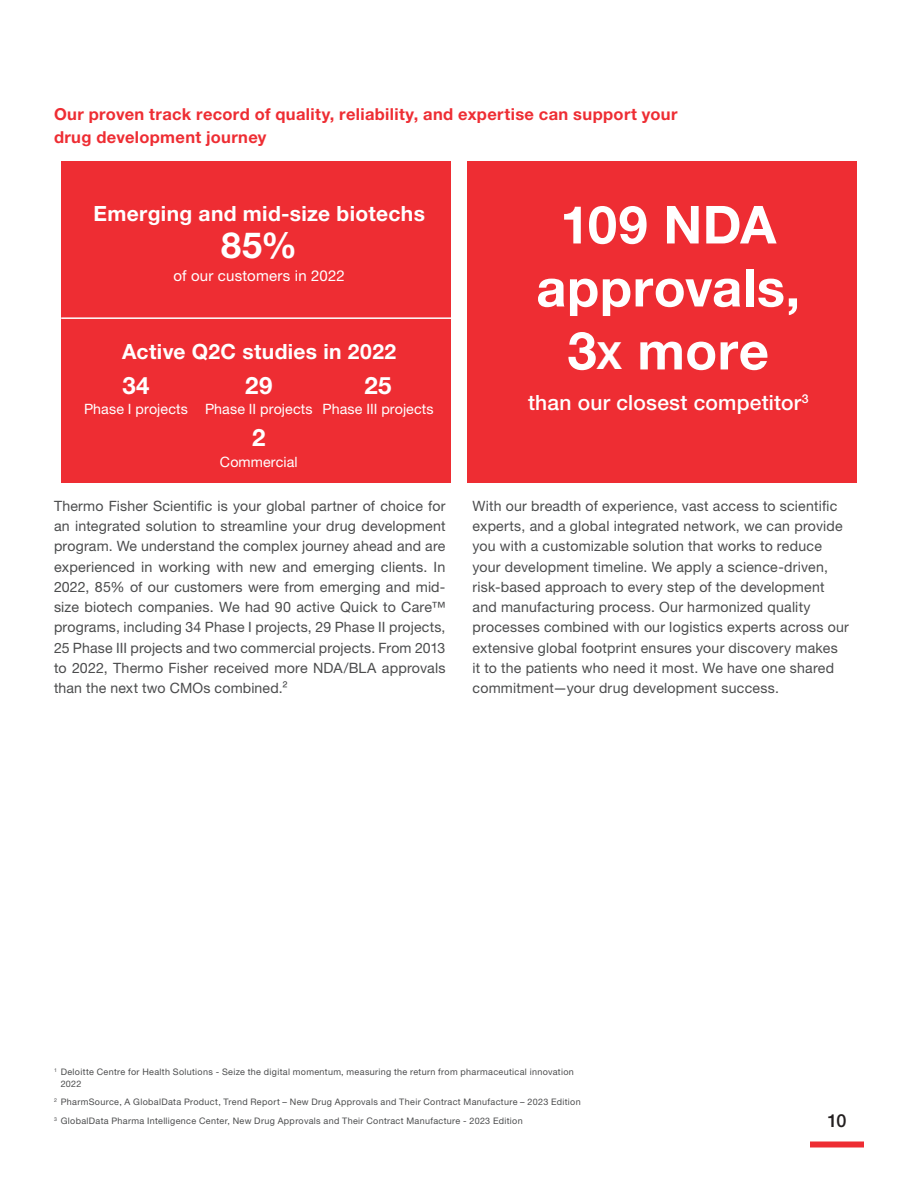
<style>
.page{position:relative;width:918px;height:1188px;background:#fff}
.page>*{position:absolute;margin:0;border:0;box-sizing:border-box;transform-origin:0 0}
.PATH_Broch_Body{font:700 52.5px/63px "Helvetica Neue LTW1 G";letter-spacing:.01em;color:#fff;text-align:center}
.PATH_Broch_Body-2{font:700 36px "Helvetica Neue LTW1 G";color:#fff}
.PATH_Broch_Subhead_1{font:700 24px "Helvetica Neue LTW1 G";color:#fff}
.PATH_Broch_Body-3{font:700 21px "Helvetica Neue LTW1 G";letter-spacing:.015em;color:#fff}
.PATH_Broch_Body-4{font:500 21px "Helvetica Neue LTW1 G";letter-spacing:.01em;color:#fff}
.t1{font:500 18px "Helvetica Neue LTW1 G";color:#231f20}
.PATH_Broch_Body-5{font:700 16.5px/22.5px "Helvetica Neue LTW1 G";letter-spacing:.02em;color:#ee2d33}
.PATH_Broch_Body-6{font:15px "Helvetica Neue LTW1 G";letter-spacing:.015em;color:#fff}
.PATH_Broch_Subhead_2{font:14.25px/20.2px "Helvetica Neue LTW1 G";letter-spacing:.015em;color:#4b4c4d;text-align:justify}
.PATH_Broch_Subhead_1-2{font:14.25px "Helvetica Neue LTW1 G";letter-spacing:.005em;color:#fff}
.PATH_Broch_Body_Bullets_1{font:9px/12px "Helvetica Neue LTW1 G";letter-spacing:.035em;color:#4b4c4d}
.s1{font-size:37.5px}
</style>
<div class="page">
<div style="left:810px;top:1142px;width:54px;height:6px;background:#ee2d33"></div>
<div style="left:61px;top:161px;width:390px;height:322px;background:#ee2d33"></div>
<hr style="left:61px;top:317px;width:390px;height:2px;background:#fff">
<div style="left:467px;top:161px;width:390px;height:322px;background:#ee2d33"></div>
<p class="PATH_Broch_Body-5" style="left:54px;top:103px;width:625px">Our proven track record of quality, reliability, and expertise can support your drug development journey</p>
<p class="PATH_Broch_Body-3" style="left:93px;top:201px;width:333px">Emerging and mid-size biotechs</p>
<p class="PATH_Broch_Body-2" style="left:221px;top:223px;width:78px">85%</p>
<p class="PATH_Broch_Body-6" style="left:173px;top:266px;width:173px">of our customers in 2022</p>
<p class="PATH_Broch_Body-3" style="left:122px;top:339px;width:276px">Active Q2C studies in 2022</p>
<p class="PATH_Broch_Subhead_1" style="left:122px;top:370px;width:29px">34</p>
<p class="PATH_Broch_Subhead_1-2" style="left:84px;top:400px;width:105px">Phase I projects</p>
<p class="PATH_Broch_Subhead_1" style="left:245px;top:370px;width:29px">29</p>
<p class="PATH_Broch_Subhead_1-2" style="left:205px;top:400px;width:109px">Phase II projects</p>
<p class="PATH_Broch_Subhead_1" style="left:365px;top:370px;width:29px">25</p>
<p class="PATH_Broch_Subhead_1-2" style="left:323px;top:400px;width:113px">Phase III projects</p>
<p class="PATH_Broch_Subhead_1" style="left:252px;top:423px;width:15px">2</p>
<p class="PATH_Broch_Subhead_1-2" style="left:220px;top:453px;width:79px">Commercial</p>
<p class="PATH_Broch_Body" style="left:536px;top:193px;width:265px">109 NDA approvals,<br>3<span class="s1">X</span> more</p>
<p class="PATH_Broch_Body-4" style="left:528px;top:390px;width:282px">than our closest competitor<sup>3</sup></p>
<p class="PATH_Broch_Subhead_2" style="left:54px;top:496px;width:393px">Thermo Fisher Scientific is your global partner of choice for an integrated solution to streamline your drug development program. We understand the complex journey ahead and are experienced in working with new and emerging clients. In 2022, 85% of our customers were from emerging and mid&shy;size biotech companies. We had 90 active Quick to Care™ programs, including 34 Phase I projects, 29 Phase II projects, 25 Phase III projects and two commercial projects. From 2013 to 2022, Thermo Fisher received more NDA/BLA approvals than the next two CMOs combined.²</p>
<p class="PATH_Broch_Subhead_2" style="left:472px;top:496px;width:378px;text-align:left">With our breadth of experience, vast access to scientific experts, and a global integrated network, we can provide you with a customizable solution that works to reduce your development timeline. We apply a science-driven, risk-based approach to every step of the development and manufacturing process. Our harmonized quality processes combined with our logistics experts across our extensive global footprint ensures your discovery makes it to the patients who need it most. We have one shared commitment—your drug development success.</p>
<p class="PATH_Broch_Body_Bullets_1" style="left:61px;top:1065px;width:515px;text-indent:-7px"><sup>1</sup> Deloitte Centre for Health Solutions - Seize the digital momentum, measuring the return from pharmaceutical innovation<br>2022</p>
<p class="PATH_Broch_Body_Bullets_1" style="left:54px;top:1096px;width:528px"><sup>2</sup> PharmSource, A GlobalData Product, Trend Report – New Drug Approvals and Their Contract Manufacture – 2023 Edition</p>
<p class="PATH_Broch_Body_Bullets_1" style="left:54px;top:1115px;width:470px"><sup>3</sup> GlobalData Pharma Intelligence Center, New Drug Approvals and Their Contract Manufacture - 2023 Edition</p>
<p class="t1" style="left:827px;top:1109px;width:21px">10</p>
</div>
